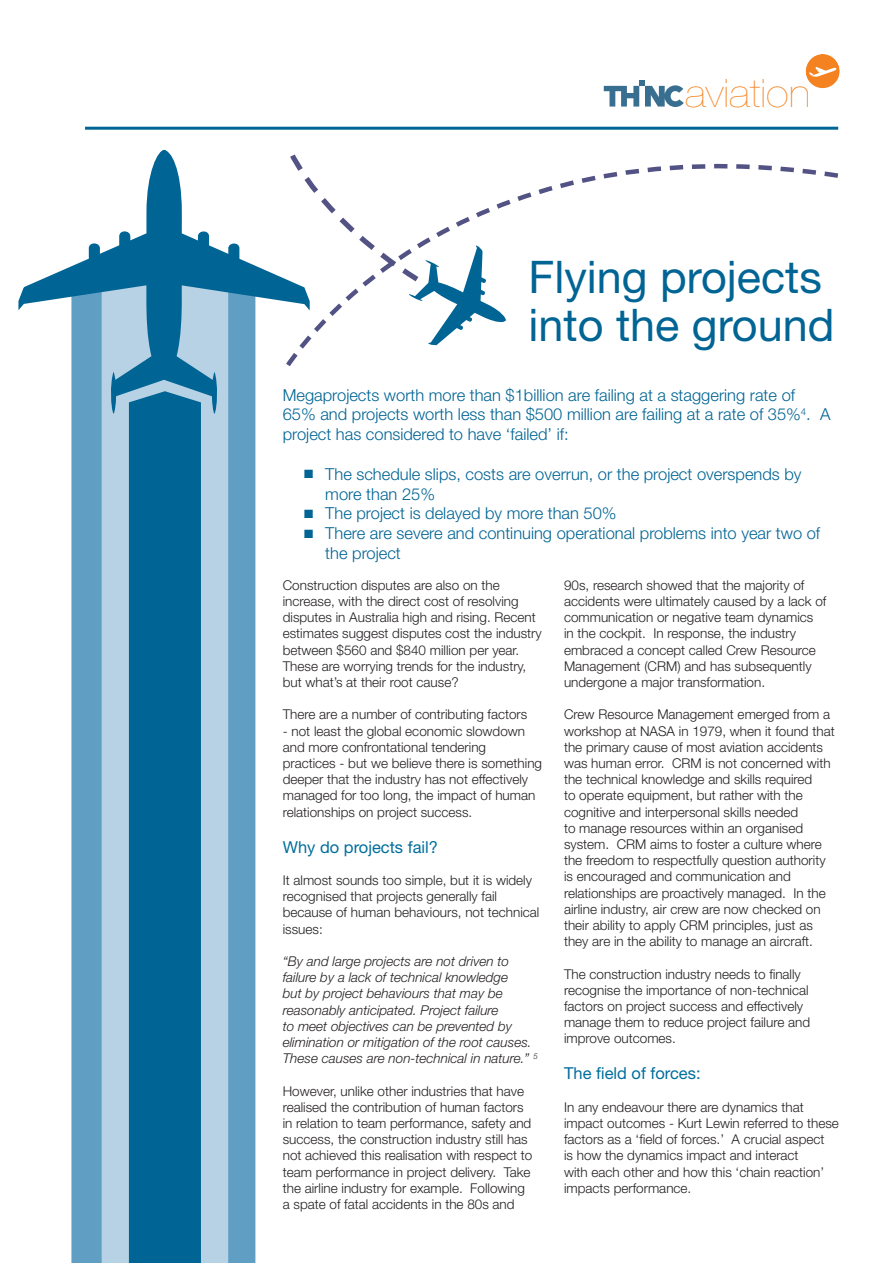
<style>
.page{position:relative;width:893px;height:1263px;background:#fff}
.page>*{position:absolute;margin:0;border:0;box-sizing:border-box;transform-origin:0 0}
.t1{font:45px/48px "Helvetica Neue";color:#006494}
.t2{font:200 39.15px "Helvetica Neue";color:#f58220;scale:1.11 1}
.t3{font:300 16.5px/19.8px "Helvetica Neue";color:#006494}
.t4{font:16.5px "Helvetica Neue";color:#006e9d}
.t5{font:300 13.5px/16.2px "Helvetica Neue";color:#231f20}
.t6{font:italic 300 13.5px/16.2px "Helvetica Neue";color:#231f20}
</style>
<div class="page">
<div style="left:71px;top:414px;width:184px;height:849px;background:#609fc3"></div>
<div style="left:102px;top:414px;width:126px;height:849px;background:#b8d2e5"></div>
<hr style="left:85px;top:127px;width:753px;height:3px;background:#006494">
<svg style="left:283px;top:126px;width:556px;height:220px"></svg>
<svg style="left:18px;top:150px;width:292px;height:264px"></svg>
<svg style="left:287px;top:150px;width:220px;height:195px"></svg>
<div style="left:129px;top:391px;width:72px;height:872px;background:#006494"></div>
<svg style="left:604px;top:80px;width:80px;height:27px"></svg>
<svg style="left:806px;top:54px;width:34px;height:34px"></svg>
<h2 class="t2" style="left:685px;top:62px;width:114px">aviation</h2>
<h1 class="t1" style="left:528px;top:255px;width:307px">Flying projects into the ground</h1>
<p class="t3" style="left:283px;top:384px;width:549px">Megaprojects worth more than $1billion are failing at a staggering rate of<br>65% and projects worth less than $500 million are failing at a rate of 35%<sup>4</sup>. A project has considered to have ‘failed’ if:</p>
<p class="t3" style="left:325px;top:463px;width:478px;text-indent:-21px">■ The schedule slips, costs are overrun, or the project overspends by more than 25%</p>
<p class="t3" style="left:304px;top:503px;width:314px">■ The project is delayed by more than 50%</p>
<p class="t3" style="left:325px;top:522px;width:496px;text-indent:-21px">■ There are severe and continuing operational problems into year two of the project</p>
<p class="t5" style="left:283px;top:576px;width:260px">Construction disputes are also on the increase, with the direct cost of resolving disputes in Australia high and rising. Recent estimates suggest disputes cost the industry between $560 and $840 million per year.<br>These are worrying trends for the industry, but what’s at their root cause?</p>
<p class="t5" style="left:283px;top:706px;width:246px">There are a number of contributing factors</p>
<p class="t5" style="left:283px;top:722px;width:261px">- not least the global economic slowdown and more confrontational tendering practices - but we believe there is something deeper that the industry has not effectively managed for too long, the impact of human relationships on project success.</p>
<p class="t4" style="left:283px;top:835px;width:157px">Why do projects fail?</p>
<p class="t5" style="left:283px;top:871px;width:258px">It almost sounds too simple, but it is widely recognised that projects generally fail because of human behaviours, not technical issues:</p>
<p class="t6" style="left:283px;top:952px;width:256px">“By and large projects are not driven to failure by a lack of technical knowledge<br>but by project behaviours that may be reasonably anticipated. Project failure<br>to meet objectives can be prevented by elimination or mitigation of the root causes.<br>These causes are non-technical in nature.” <sup>5</sup></p>
<p class="t5" style="left:283px;top:1082px;width:251px">However, unlike other industries that have realised the contribution of human factors in relation to team performance, safety and success, the construction industry still has not achieved this realisation with respect to team performance in project delivery. Take the airline industry for example. Following a spate of fatal accidents in the 80s and</p>
<p class="t5" style="left:564px;top:576px;width:264px">90s, research showed that the majority of accidents were ultimately caused by a lack of communication or negative team dynamics in the cockpit. In response, the industry embraced a concept called Crew Resource Management (CRM) and has subsequently undergone a major transformation.</p>
<p class="t5" style="left:564px;top:706px;width:272px">Crew Resource Management emerged from a workshop at NASA in 1979, when it found that the primary cause of most aviation accidents was human error. CRM is not concerned with the technical knowledge and skills required<br>to operate equipment, but rather with the cognitive and interpersonal skills needed<br>to manage resources within an organised system. CRM aims to foster a culture where the freedom to respectfully question authority is encouraged and communication and relationships are proactively managed. In the airline industry, air crew are now checked on their ability to apply CRM principles, just as they are in the ability to manage an aircraft.</p>
<p class="t5" style="left:564px;top:965px;width:248px">The construction industry needs to finally recognise the importance of non-technical factors on project success and effectively manage them to reduce project failure and improve outcomes.</p>
<p class="t4" style="left:564px;top:1061px;width:138px">The field of forces:</p>
<p class="t5" style="left:564px;top:1098px;width:276px">In any endeavour there are dynamics that impact outcomes - Kurt Lewin referred to these factors as a ‘field of forces.’ A crucial aspect<br>is how the dynamics impact and interact<br>with each other and how this ‘chain reaction’ impacts performance.</p>
</div>
